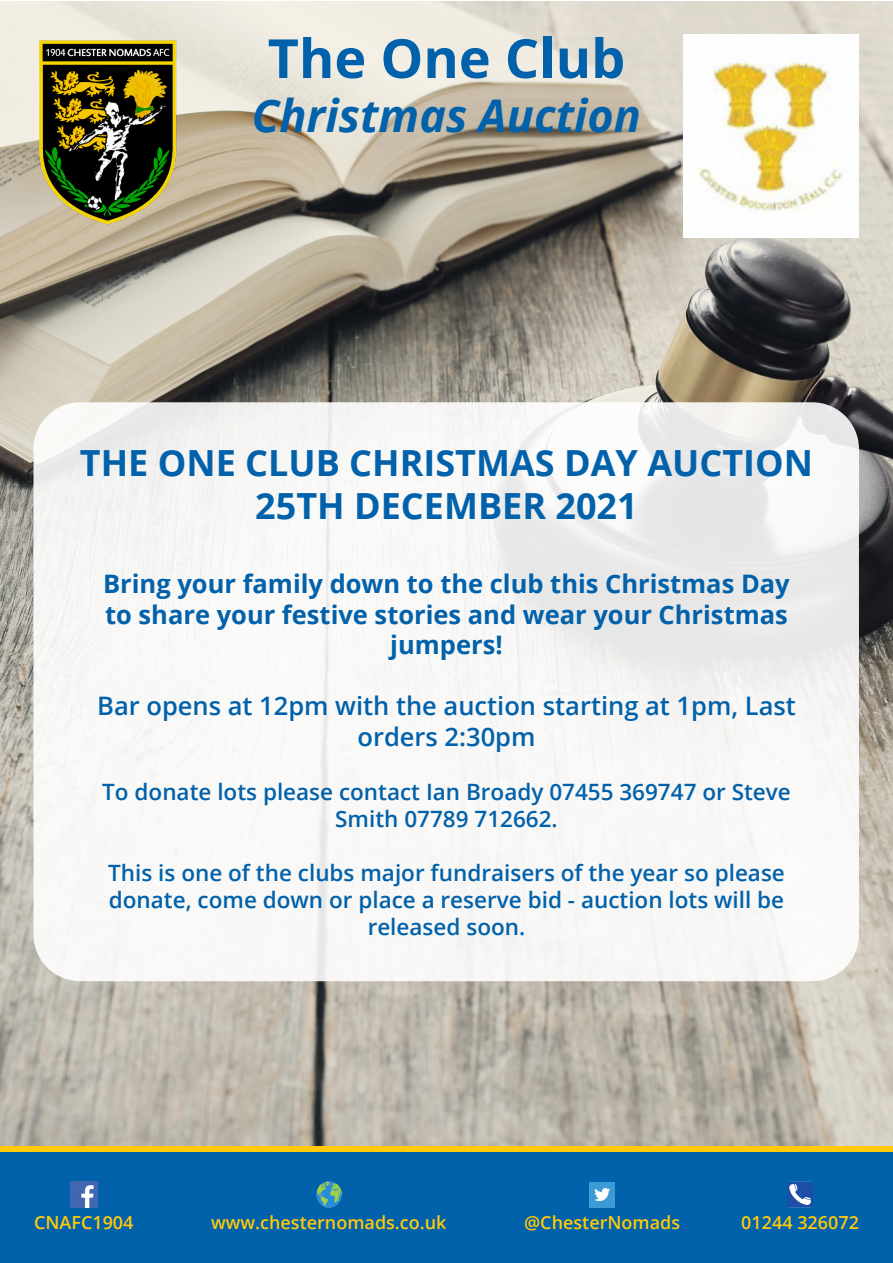
<style>
.page{position:relative;width:893px;height:1263px;background:#fff}
.page>*{position:absolute;margin:0;border:0;box-sizing:border-box;transform-origin:0 0}
.t1{font:700 54px "Open Sans";color:#0161aa}
.t2{font:italic 700 45px "Open Sans";color:#0161aa}
.t3{font:700 36px "Open Sans";color:#0161aa}
.t4{font:700 25.5px/30.6px "Open Sans";color:#0161aa;text-align:center}
.t5{font:600 25.5px/30.6px "Open Sans";color:#0161aa;text-align:center}
.t6{font:600 22.5px/27px "Open Sans";color:#0161aa;text-align:center}
.t7{font:600 18px "Open Sans";color:#feca0a}
</style>
<div class="page">
<img style="left:0;top:1px;width:893px;height:1145px">
<div style="left:0;top:1152px;width:893px;height:111px;background:#0161aa"></div>
<img style="left:34px;top:34px;width:149px;height:196px">
<div style="left:0;top:1146px;width:893px;height:6px;background:#feca0a"></div>
<div style="left:589px;top:1182px;width:26px;height:25px;background:#3c9bd5"></div>
<svg style="left:594px;top:1188px;width:16px;height:13px"></svg>
<div style="left:33px;top:402px;width:826px;height:579px;background:linear-gradient(to right,#f9f8f7,#f3f2f2);border-radius:47px"></div>
<img style="left:70px;top:1182px;width:27px;height:25px">
<img style="left:787px;top:1182px;width:26px;height:25px">
<img style="left:316px;top:1182px;width:26px;height:25px">
<img style="left:683px;top:34px;width:176px;height:203px">
<p class="t1" style="left:268px;top:20px;width:359px">The One Club</p>
<p class="t2" style="left:252px;top:84px;width:391px">Christmas Auction</p>
<p class="t3" style="left:80px;top:437px;width:735px">THE ONE CLUB CHRISTMAS DAY AUCTION</p>
<p class="t3" style="left:255px;top:481px;width:384px">25TH DECEMBER 2021</p>
<p class="t4" style="left:103px;top:568px;width:688px">Bring your family down to the club this Christmas Day to share your festive stories and wear your Christmas jumpers!</p>
<p class="t5" style="left:97px;top:690px;width:700px">Bar opens at 12pm with the auction starting at 1pm, Last orders 2:30pm</p>
<p class="t6" style="left:102px;top:778px;width:690px">To donate lots please contact Ian Broady 07455 369747 or Steve<br>Smith 07789 712662.</p>
<p class="t6" style="left:108px;top:859px;width:678px">This is one of the clubs major fundraisers of the year so please donate, come down or place a reserve bid - auction lots will be released soon.</p>
<p class="t7" style="left:34px;top:1210px;width:101px">CNAFC1904</p>
<p class="t7" style="left:211px;top:1210px;width:237px">www.chesternomads.co.uk</p>
<p class="t7" style="left:524px;top:1210px;width:158px">@ChesterNomads</p>
<p class="t7" style="left:741px;top:1210px;width:119px">01244 326072</p>
</div>
